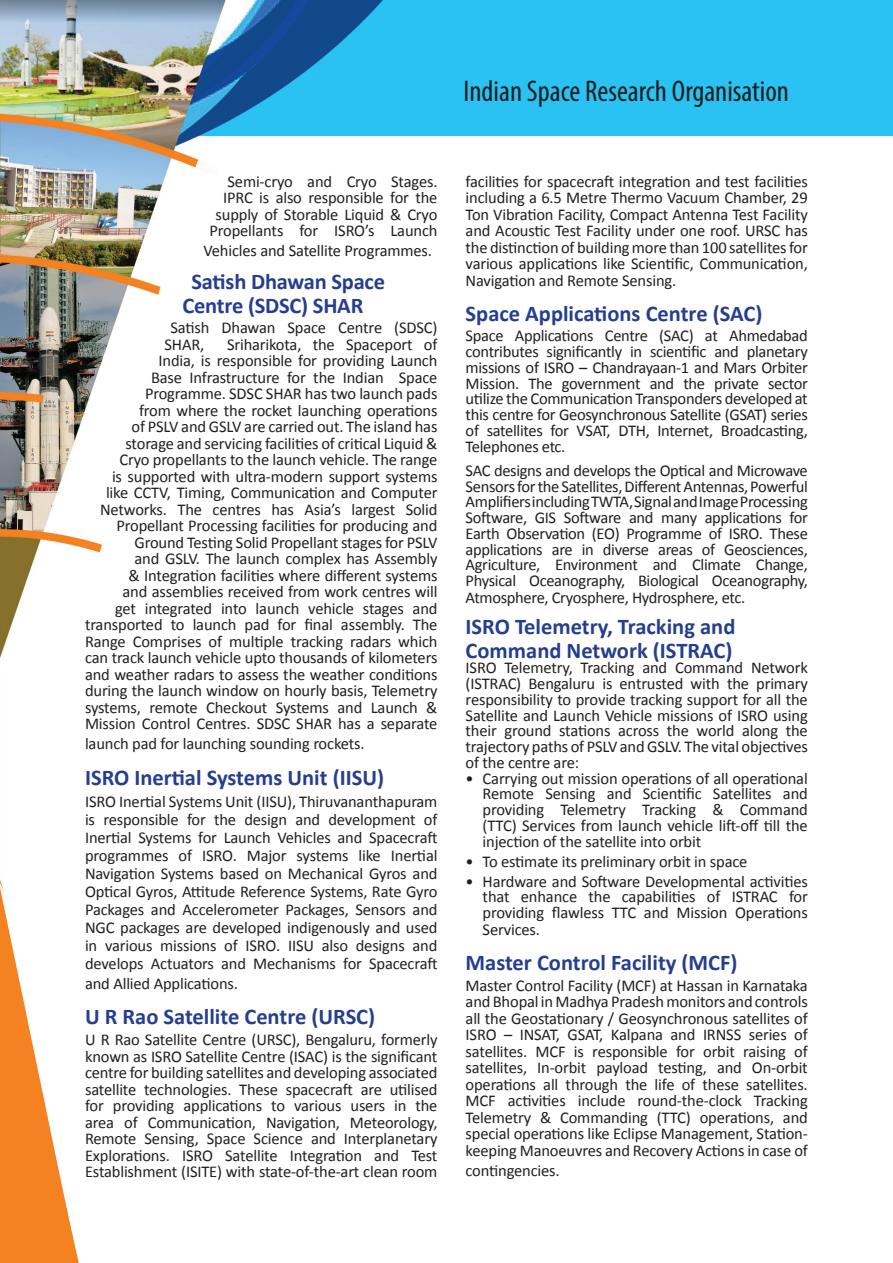
<style>
.page{position:relative;width:893px;height:1263px;background:#fff}
.page>*{position:absolute;margin:0;border:0;box-sizing:border-box;transform-origin:0 0}
.t1{font:condensed 30px "Myriad Pro";color:#231f20}
.t2{font:700 22.5px/24px "Calibri";color:#253f8e}
.t3{font:16.5px/16.5px "Calibri";letter-spacing:-.01em;color:#231f20;text-align:justify}
</style>
<div class="page">
<img style="left:0;top:0;width:893px;height:883px">
<svg style="left:0;top:883px;width:58px;height:280px"></svg>
<svg style="left:0;top:1163px;width:79px;height:100px;background:#f6933f"></svg>
<p class="t3" style="left:210px;top:173px;width:229px;text-align:right">Semi-cryo and Cryo Stages.<br>IPRC is also responsible for the supply of Storable Liquid &amp; Cryo<br>Propellants for ISRO’s Launch</p>
<p class="t3" style="left:204px;top:242px;width:230px">Vehicles and Satellite Programmes.</p>
<p class="t2" style="left:183px;top:269px;width:204px;text-indent:9px">Satish Dhawan Space<br>Centre (SDSC) SHAR</p>
<p class="t3" style="left:165px;top:320px;width:274px;text-indent:6px">Satish Dhawan Space Centre (SDSC)<br>SHAR,</p>
<p class="t3" style="left:85px;top:336px;width:354px;text-align:right">Sriharikota, the Spaceport of<br>India, is responsible for providing Launch<br>Base Infrastructure for the Indian Space Programme. SDSC SHAR has two launch pads<br>from where the rocket launching operations<br>of PSLV and GSLV are carried out. The island has storage and servicing facilities of critical Liquid &amp;<br>Cryo propellants to the launch vehicle. The range<br>is supported with ultra-modern support systems<br>like CCTV, Timing, Communication and Computer Networks. The centres has Asia’s largest Solid Propellant Processing facilities for producing and Ground Testing Solid Propellant stages for PSLV<br>and GSLV. The launch complex has Assembly<br>&amp; Integration facilities where different systems<br>and assemblies received from work centres will<br>get integrated into launch vehicle stages and transported to launch pad for final assembly. The Range Comprises of multiple tracking radars which can track launch vehicle upto thousands of kilometers and weather radars to assess the weather conditions during the launch window on hourly basis, Telemetry systems, remote Checkout Systems and Launch &amp; Mission Control Centres. SDSC SHAR has a separate</p>
<p class="t3" style="left:85px;top:735px;width:281px">launch pad for launching sounding rockets.</p>
<p class="t2" style="left:85px;top:765px;width:301px">ISRO Inertial Systems Unit (IISU)</p>
<p class="t3" style="left:85px;top:792px;width:354px;line-height:18px">ISRO Inertial Systems Unit (IISU), Thiruvananthapuram is responsible for the design and development of Inertial Systems for Launch Vehicles and Spacecraft programmes of ISRO. Major systems like Inertial Navigation Systems based on Mechanical Gyros and Optical Gyros, Attitude Reference Systems, Rate Gyro Packages and Accelerometer Packages, Sensors and NGC packages are developed indigenously and used in various missions of ISRO. IISU also designs and develops Actuators and Mechanisms for Spacecraft</p>
<p class="t3" style="left:85px;top:975px;width:155px">and Allied Applications.</p>
<p class="t2" style="left:85px;top:1005px;width:292px">U R Rao Satellite Centre (URSC)</p>
<p class="t3" style="left:85px;top:1031px;width:354px">U R Rao Satellite Centre (URSC), Bengaluru, formerly known as ISRO Satellite Centre (ISAC) is the significant centre for building satellites and developing associated satellite technologies. These spacecraft are utilised for providing applications to various users in the area of Communication, Navigation, Meteorology, Remote Sensing, Space Science and Interplanetary Explorations. ISRO Satellite Integration and Test Establishment (ISITE) with state-of-the-art clean room</p>
<p class="t1" style="left:463px;top:73px;width:327px">Indian Space Research Organisation</p>
<p class="t3" style="left:466px;top:173px;width:344px">facilities for spacecraft integration and test facilities including a 6.5 Metre Thermo Vacuum Chamber, 29<br>Ton Vibration Facility, Compact Antenna Test Facility and Acoustic Test Facility under one roof. URSC has the distinction of building more than 100 satellites for various applications like Scientific, Communication, Navigation and Remote Sensing.</p>
<p class="t2" style="left:466px;top:302px;width:298px">Space Applications Centre (SAC)</p>
<p class="t3" style="left:466px;top:328px;width:344px;line-height:15.8px">Space Applications Centre (SAC) at Ahmedabad contributes significantly in scientific and planetary missions of ISRO – Chandrayaan-1 and Mars Orbiter Mission. The government and the private sector utilize the Communication Transponders developed at this centre for Geosynchronous Satellite (GSAT) series of satellites for VSAT, DTH, Internet, Broadcasting, Telephones etc.</p>
<p class="t3" style="left:466px;top:462px;width:344px;line-height:15.9px">SAC designs and develops the Optical and Microwave Sensors for the Satellites, Different Antennas, Powerful Amplifiers including TWTA, Signal and Image Processing Software, GIS Software and many applications for Earth Observation (EO) Programme of ISRO. These applications are in diverse areas of Geosciences, Agriculture, Environment and Climate Change, Physical Oceanography, Biological Oceanography, Atmosphere, Cryosphere, Hydrosphere, etc.</p>
<p class="t2" style="left:466px;top:614px;width:271px">ISRO Telemetry, Tracking and<br>Command Network (ISTRAC)</p>
<p class="t3" style="left:466px;top:660px;width:344px;line-height:15.8px">ISRO Telemetry, Tracking and Command Network (ISTRAC) Bengaluru is entrusted with the primary responsibility to provide tracking support for all the Satellite and Launch Vehicle missions of ISRO using their ground stations across the world along the trajectory paths of PSLV and GSLV. The vital objectives of the centre are:</p>
<p class="t3" style="left:483px;top:770px;width:327px;line-height:15.8px;text-indent:-17px">• Carrying out mission operations of all operational Remote Sensing and Scientific Satellites and providing Telemetry Tracking &amp; Command (TTC) Services from launch vehicle lift-off till the injection of the satellite into orbit</p>
<p class="t3" style="left:466px;top:853px;width:283px">• To estimate its preliminary orbit in space</p>
<p class="t3" style="left:483px;top:873px;width:327px;line-height:16px;text-indent:-17px">• Hardware and Software Developmental activities that enhance the capabilities of ISTRAC for providing flawless TTC and Mission Operations Services.</p>
<p class="t2" style="left:466px;top:950px;width:273px">Master Control Facility (MCF)</p>
<p class="t3" style="left:466px;top:977px;width:344px">Master Control Facility (MCF) at Hassan in Karnataka and Bhopal in Madhya Pradesh monitors and controls all the Geostationary / Geosynchronous satellites of ISRO – INSAT, GSAT, Kalpana and IRNSS series of satellites. MCF is responsible for orbit raising of satellites, In-orbit payload testing, and On-orbit operations all through the life of these satellites.<br>MCF activities include round-the-clock Tracking Telemetry &amp; Commanding (TTC) operations, and special operations like Eclipse Management, Station&shy;keeping Manoeuvres and Recovery Actions in case of</p>
<p class="t3" style="left:466px;top:1162px;width:96px">contingencies.</p>
</div>
